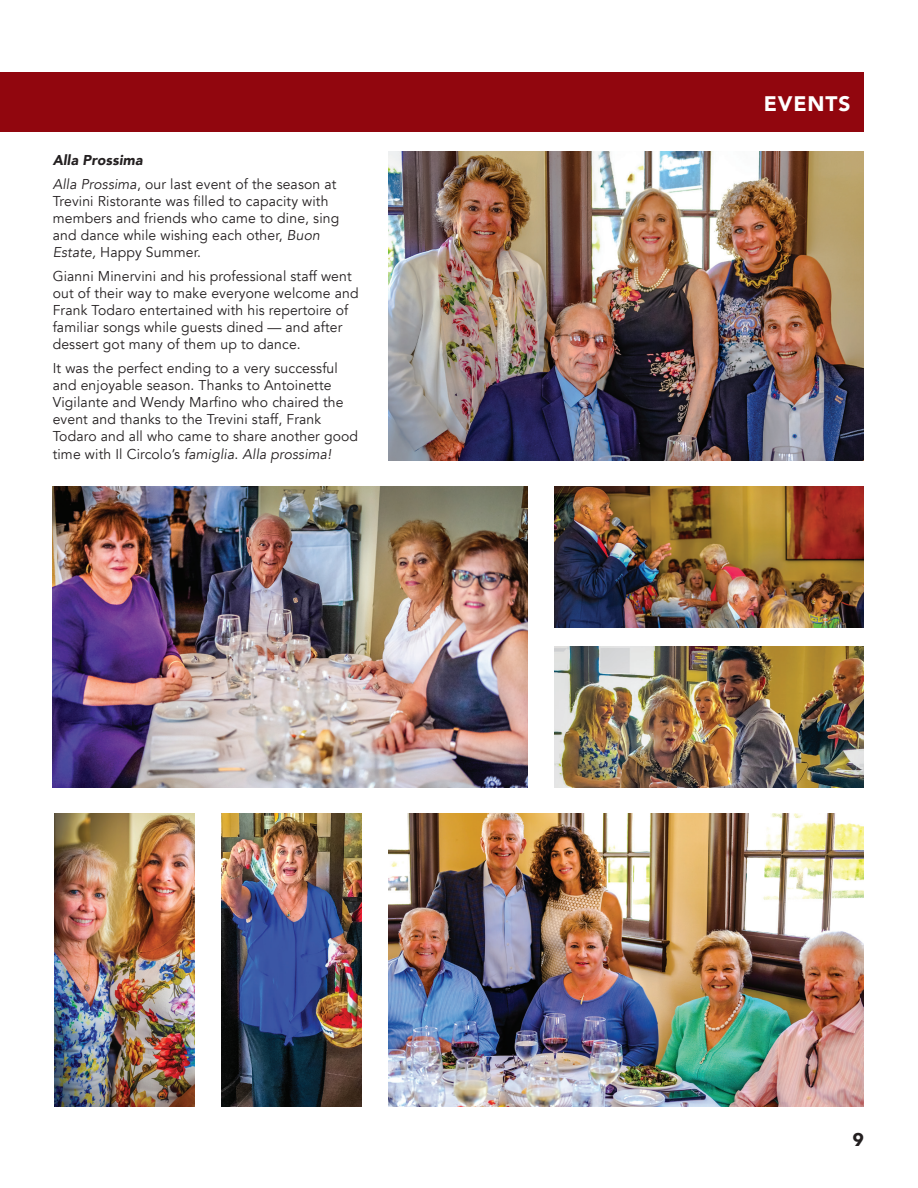
<style>
.page{position:relative;width:918px;height:1188px;background:#fff}
.page>*{position:absolute;margin:0;border:0;box-sizing:border-box;transform-origin:0 0}
.t1{font:900 21px "Avenir";letter-spacing:.04em;color:#fff}
.t2{font:700 18px "Avenir Next";color:#231f20}
.t3{font:14.25px/17.1px "Avenir";letter-spacing:.01em;color:#231f20}
.s1{font-weight:900;font-style:italic}
.s2{font-style:italic}
</style>
<div class="page">
<div style="left:0;top:73px;width:68px;height:59px;background:#91060e"></div>
<div style="left:54px;top:73px;width:810px;height:59px;background:#91060e"></div>
<img style="left:389px;top:814px;width:475px;height:293px">
<img style="left:389px;top:151px;width:475px;height:310px">
<img style="left:53px;top:487px;width:475px;height:301px">
<img style="left:555px;top:647px;width:309px;height:141px">
<img style="left:555px;top:487px;width:309px;height:140px">
<img style="left:54px;top:814px;width:140px;height:293px">
<img style="left:221px;top:814px;width:141px;height:293px">
<p class="t3" style="left:53px;top:149px;width:285px;line-height:23.5px"><span class="s1">Alla Prossima<br></span><span class="s2">Alla Prossima</span>, our last event of the season at</p>
<p class="t3" style="left:53px;top:193px;width:288px">Trevini Ristorante was filled to capacity with members and friends who came to dine, sing and dance while wishing each other, <span class="s2">Buon Estate,</span> Happy Summer.</p>
<p class="t3" style="left:53px;top:268px;width:307px">Gianni Minervini and his professional staff went out of their way to make everyone welcome and Frank Todaro entertained with his repertoire of familiar songs while guests dined — and after dessert got many of them up to dance.</p>
<p class="t3" style="left:53px;top:360px;width:307px">It was the perfect ending to a very successful and enjoyable season. Thanks to Antoinette Vigilante and Wendy Marfino who chaired the event and thanks to the Trevini staff, Frank Todaro and all who came to share another good time with Il Circolo’s <span class="s2">famiglia</span>. <span class="s2">Alla prossima!</span></p>
<h1 class="t1" style="left:764px;top:86px;width:88px">EVENTS</h1>
<p class="t2" style="left:852px;top:1124px;width:13px">9</p>
</div>
